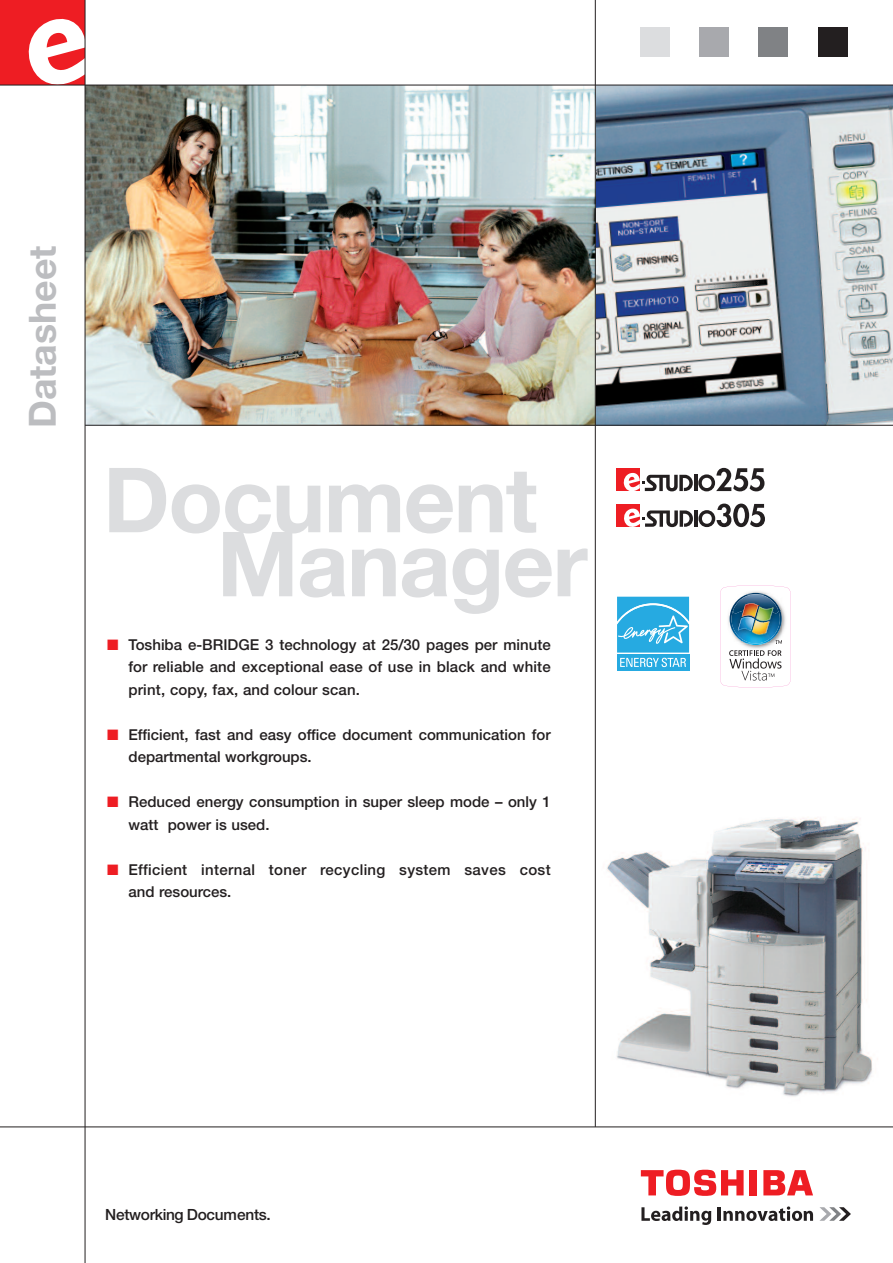
<style>
.page{position:relative;width:893px;height:1263px;background:#fff}
.page>*{position:absolute;margin:0;border:0;box-sizing:border-box;transform-origin:0 0}
.t1{font:700 90px/64.1px "Helvetica Neue";letter-spacing:-.015em;color:#dcdddf}
.t2{font:700 37.5px "Helvetica Neue";color:#bcbdc0}
.t3{font:500 15.45px "Helvetica Neue";letter-spacing:-.02em;color:#231f20}
.t4{font:500 15px/22.5px "Helvetica Neue";color:#231f20}
.t5{font:500 15px/22.5px "Helvetica Neue";letter-spacing:.02em;color:#231f20}
.s1{color:#ee1d23}
</style>
<div class="page">
<img style="left:596px;top:86px;width:297px;height:339px">
<img style="left:86px;top:86px;width:509px;height:339px">
<div style="left:640px;top:27px;width:30px;height:30px;background:#dcdddf"></div>
<div style="left:699px;top:27px;width:30px;height:30px;background:#a8a9ad"></div>
<div style="left:758px;top:27px;width:30px;height:30px;background:#808285"></div>
<div style="left:818px;top:27px;width:29px;height:30px;background:#231f20"></div>
<svg style="left:819px;top:1207px;width:32px;height:14px"></svg>
<svg style="left:641px;top:1206px;width:70px;height:19px"></svg>
<hr style="left:718px;top:1207px;width:3px;height:14px;background:#231f20">
<svg style="left:723px;top:1206px;width:90px;height:15px"></svg>
<div style="left:750px;top:1170px;width:7px;height:25px;background:#ee1d23"></div>
<svg style="left:763px;top:1170px;width:50px;height:25px"></svg>
<svg style="left:641px;top:1170px;width:103px;height:26px"></svg>
<hr style="left:0;top:1126px;width:893px;height:1px;background:#231f20">
<div style="left:0;top:0;width:85px;height:85px;background:#ee1d23"></div>
<hr style="left:85px;top:425px;width:808px;height:1px;background:#231f20">
<svg style="left:25px;top:15px;width:60px;height:70px"></svg>
<hr style="left:0;top:85px;width:893px;height:1px;background:#231f20">
<hr style="left:85px;top:0;width:1px;height:1263px;background:#231f20">
<hr style="left:595px;top:0;width:1px;height:1127px;background:#231f20">
<img style="left:607px;top:818px;width:265px;height:279px">
<svg style="left:617px;top:596px;width:73px;height:75px"></svg>
<div style="left:617px;top:654px;width:72px;height:16px;background:#26aae1"></div>
<svg style="left:617px;top:597px;width:72px;height:70px"></svg>
<img style="left:720px;top:585px;width:70px;height:103px">
<div style="left:617px;top:468px;width:23px;height:23px;background:#ee1d23"></div>
<svg style="left:623px;top:468px;width:141px;height:23px"></svg>
<div style="left:617px;top:504px;width:23px;height:23px;background:#ee1d23"></div>
<svg style="left:624px;top:504px;width:141px;height:23px"></svg>
<h2 class="t2" style="left:29px;top:428px;width:184px;rotate:-90deg">Datasheet</h2>
<h1 class="t1" style="left:217px;top:476px;width:372px;text-indent:-114px">Document<br>Manager</h1>
<p class="t4" style="left:128px;top:634px;width:424px;text-align:justify;text-indent:-21px"><span class="s1">■</span> Toshiba e-BRIDGE 3 technology at 25/30 pages per minute for reliable and exceptional ease of use in black and white print, copy, fax, and colour scan.</p>
<p class="t4" style="left:128px;top:724px;width:424px;text-indent:-21px"><span class="s1">■</span> Efficient, fast and easy office document communication for departmental workgroups.</p>
<p class="t4" style="left:128px;top:792px;width:424px;text-indent:-21px"><span class="s1">■</span> Reduced energy consumption in super sleep mode – only 1 watt power is used.</p>
<p class="t5" style="left:128px;top:859px;width:424px;text-indent:-21px"><span class="s1">■</span> Efficient internal toner recycling system saves cost and resources.</p>
<p class="t3" style="left:105px;top:1209px;width:167px">Networking Documents.</p>
</div>
